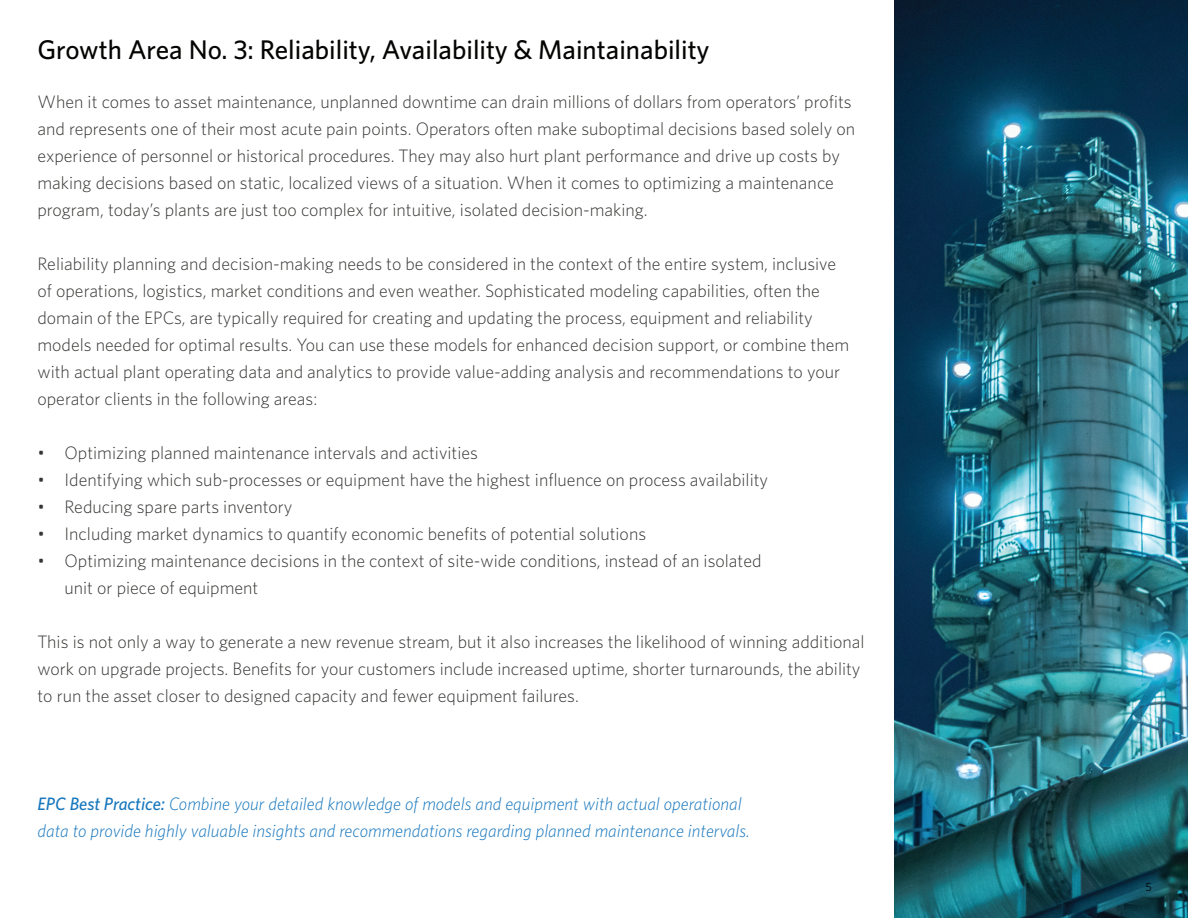
<style>
.page{position:relative;width:1188px;height:918px;background:#fff}
.page>*{position:absolute;margin:0;border:0;box-sizing:border-box;transform-origin:0 0}
.t1{font:500 27px "Whitney";color:#040503}
.t2{font:300 18px/27px "Whitney";color:#353533}
.t3{font:italic 300 18px/27px "Whitney";color:#1777bd}
.t4{font:12px "Whitney";color:#040503}
.s1{font-weight:500}
</style>
<div class="page">
<img style="left:895px;top:0;width:293px;height:918px">
<h1 class="t1" style="left:38px;top:33px;width:674px">Growth Area No. 3: Reliability, Availability &amp; Maintainability</h1>
<p class="t2" style="left:38px;top:88px;width:819px">When it comes to asset maintenance, unplanned downtime can drain millions of dollars from operators’ profits and represents one of their most acute pain points. Operators often make suboptimal decisions based solely on experience of personnel or historical procedures. They may also hurt plant performance and drive up costs by making decisions based on static, localized views of a situation. When it comes to optimizing a maintenance program, today’s plants are just too complex for intuitive, isolated decision-making.</p>
<p class="t2" style="left:38px;top:250px;width:813px">Reliability planning and decision-making needs to be considered in the context of the entire system, inclusive of operations, logistics, market conditions and even weather. Sophisticated modeling capabilities, often the domain of the EPCs, are typically required for creating and updating the process, equipment and reliability models needed for optimal results. You can use these models for enhanced decision support, or combine them with actual plant operating data and analytics to provide value-adding analysis and recommendations to your operator clients in the following areas:</p>
<p class="t2" style="left:38px;top:439px;width:442px">• Optimizing planned maintenance intervals and activities</p>
<p class="t2" style="left:38px;top:466px;width:732px">• Identifying which sub-processes or equipment have the highest influence on process availability</p>
<p class="t2" style="left:38px;top:493px;width:257px">• Reducing spare parts inventory</p>
<p class="t2" style="left:38px;top:520px;width:610px">• Including market dynamics to quantify economic benefits of potential solutions</p>
<p class="t2" style="left:64px;top:547px;width:699px;text-indent:-27px">• Optimizing maintenance decisions in the context of site-wide conditions, instead of an isolated unit or piece of equipment</p>
<p class="t2" style="left:38px;top:628px;width:829px">This is not only a way to generate a new revenue stream, but it also increases the likelihood of winning additional work on upgrade projects. Benefits for your customers include increased uptime, shorter turnarounds, the ability to run the asset closer to designed capacity and fewer equipment failures.</p>
<p class="t3" style="left:38px;top:790px;width:714px"><span class="s1">EPC Best Practice:</span> Combine your detailed knowledge of models and equipment with actual operational data to provide highly valuable insights and recommendations regarding planned maintenance intervals.</p>
<p class="t4" style="left:1146px;top:880px;width:8px">5</p>
</div>
